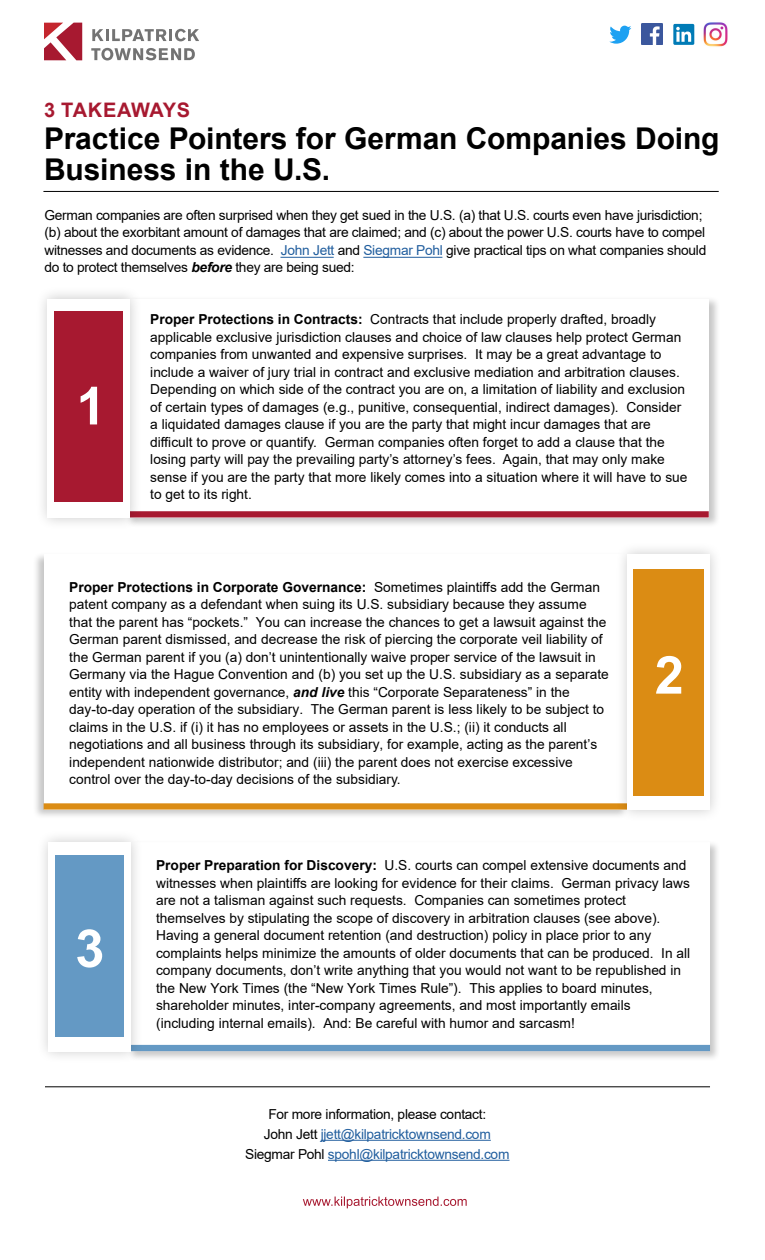
<style>
.page{position:relative;width:765px;height:1260px;background:#fff}
.page>*{position:absolute;margin:0;border:0;box-sizing:border-box;transform-origin:0 0}
.t1{font:700 30px/31.2px "Arial";letter-spacing:-.005em;color:#000}
.t2{font:700 20px "Arial";letter-spacing:.01em;color:#a71930}
.t3{font:13.75px/17.5px "Arial";color:#000}
.t4{font:13.75px/17.5px "Arial";letter-spacing:-.02em;color:#000}
.t5{font:13.75px/20px "Arial";letter-spacing:-.02em;color:#215e9e;text-align:center}
.s1{font-style:inherit}
.s2{color:#215e9e}
.s3{font-weight:700;font-style:italic}
.s4{font-weight:700}
.s5{color:#000}
</style>
<div class="page">
<svg style="left:92px;top:29px;width:107px;height:12px"></svg>
<svg style="left:91px;top:48px;width:104px;height:12px"></svg>
<svg style="left:44px;top:23px;width:38px;height:37px"></svg>
<hr style="left:45px;top:1087px;width:665px;height:1px;background:#000">
<hr style="left:321px;top:1140px;width:170px;height:1px;background:#215e9e">
<hr style="left:328px;top:1160px;width:182px;height:1px;background:#215e9e">
<img style="left:642px;top:24px;width:21px;height:21px">
<svg style="left:609px;top:26px;width:22px;height:18px"></svg>
<div style="left:673px;top:24px;width:21px;height:21px;background:#007bb6;border-radius:2px"></div>
<svg style="left:676px;top:27px;width:15px;height:15px"></svg>
<hr style="left:280px;top:257px;width:54px;height:1px;background:#215e9e">
<hr style="left:363px;top:257px;width:79px;height:1px;background:#215e9e">
<svg style="left:303px;top:1197px;width:164px;height:11px"></svg>
<hr style="left:43px;top:191px;width:676px;height:1px;background:#000">
<img style="left:703px;top:22px;width:25px;height:25px">
<div style="left:125px;top:296px;width:596px;height:232px;background:#000;opacity:.22"></div>
<div style="left:126px;top:299px;width:583px;height:219px;background:#fff"></div>
<div style="left:125px;top:511px;width:584px;height:7px;background:#a71930"></div>
<div style="left:128px;top:840px;width:593px;height:221px;background:#000;opacity:.22"></div>
<div style="left:129px;top:842px;width:581px;height:209px;background:#fff"></div>
<div style="left:129px;top:1045px;width:581px;height:6px;background:#6499c4"></div>
<div style="left:36px;top:829px;width:107px;height:235px;background:#000;opacity:.21"></div>
<div style="left:49px;top:842px;width:82px;height:209px;background:#fff"></div>
<div style="left:56px;top:855px;width:68px;height:182px;background:#6499c4"></div>
<svg style="left:77px;top:929px;width:25px;height:39px"></svg>
<div style="left:35px;top:286px;width:107px;height:244px;background:#000;opacity:.21"></div>
<div style="left:48px;top:299px;width:82px;height:219px;background:#fff"></div>
<div style="left:55px;top:311px;width:68px;height:191px;background:#a71930"></div>
<svg style="left:81px;top:387px;width:16px;height:37px"></svg>
<div style="left:33px;top:552px;width:595px;height:268px;background:#000;opacity:.22"></div>
<div style="left:44px;top:554px;width:583px;height:256px;background:#fff"></div>
<div style="left:44px;top:803px;width:584px;height:7px;background:#db8c14"></div>
<div style="left:615px;top:542px;width:107px;height:280px;background:#000;opacity:.21"></div>
<div style="left:628px;top:554px;width:82px;height:256px;background:#fff"></div>
<div style="left:633px;top:569px;width:71px;height:227px;background:#db8c14"></div>
<svg style="left:656px;top:656px;width:25px;height:38px"></svg>
<h2 class="t2" style="left:44px;top:96px;width:147px">3 TAKEAWAYS</h2>
<h1 class="t1" style="left:44px;top:123px;width:677px">Practice Pointers for German Companies Doing<br>Business in the U.S.</h1>
<p class="t4" style="left:44px;top:206px;width:663px">German companies are often surprised when they get sued in the U.S. (a) that U<span class="s1">.</span>S<span class="s1">.</span> courts even have jurisdiction; (b) about the exorbitant amount of damages that are claimed; and (c) <span class="s1">about</span> the power U<span class="s1">.</span>S. <span class="s1">c</span>ourts have to compel witnesses and documents as evidence. <span class="s2">John Jett</span> and <span class="s2">Siegmar Pohl</span> g<span class="s1">i</span>ve practical tips <span class="s1">on</span> what <span class="s1">c</span>ompanies should do to protect themselves <span class="s3">before</span> they are being sued:</p>
<p class="t3" style="left:150px;top:310px;width:539px"><span class="s4">Proper Protections in Contracts:</span> Contracts that include properly drafted, broadly applicable exclusive jurisdiction clauses and choice of law clauses help protect German companies from unwanted and expensive surprises. It may be a great advantage to include a waiver of jury trial in contract and exclusive mediation and arbitration clauses<span class="s1">.<br></span>Depending on which side of the contract you are on, a limitation of liability and exclusion of certain types of damages (e.g., punitive, consequential, indirect damages). Consider a liquidated damages clause if you are the party that might incur damages that are difficult to prove or quantify. German companies often forget to add a clause that the losing party will pay the prevailing party’s attorney’s fees. Again, that may only make sense if you are the party that more likely comes into a situation where it will have to sue to get to its right.</p>
<p class="t3" style="left:69px;top:578px;width:541px"><span class="s4">Proper Protections in Corporate Governance:</span> Sometimes plaintiffs add the German patent company as a defendant when suing its U<span class="s1">.</span>S<span class="s1">.</span> subsidiary because they assume that the parent has “pockets<span class="s1">.</span>” You can increase the chances to get a lawsuit against the German parent dismissed, and decrease the risk of piercing the corporate veil liability of the German parent if you (a) don’t unintentionally waive proper service of the lawsuit in Germany via the Hague Convention and (b) you set up the U<span class="s1">.</span>S<span class="s1">.</span> subsidiary as a separate entity with independent governance, <span class="s3">and live</span> this “Corporate Separateness” in the day-to-day operation of the subsidiary. The German parent is less likely to be subject to claims in the U<span class="s1">.</span>S<span class="s1">.</span> if (i) it has no employees or assets in the U.S.; (ii) it conducts all negotiations and all business through its subsidiary, for example<span class="s1">,</span> acting as the parent’s independent nationwide distributor; and (iii) the parent does not exercise excessive control over the day-to-day decisions of the subsidiary.</p>
<p class="t3" style="left:156px;top:857px;width:536px"><span class="s4">Proper Preparation for Discovery:</span> U<span class="s1">.</span>S<span class="s1">.</span> courts can compel extensive documents and witnesses when plaintiffs are looking for evidence for their claims. German privacy laws are not a talisman against such requests. Companies can sometimes protect themselves by stipulating the scope of discovery in arbitration clauses (see above).<br>Having a general document retention (and destruction) policy in place prior to any complaints helps minimize the amounts of older documents that can be produced. In all company documents, don’t write a<span class="s1">n</span>ything that you would not want to be republished in the New York Times (the “New York Times Rule”). This applies to board minutes, shareholder minutes, inter-company agreements, and most importantly emails (including internal emails). And: <span class="s1">Be c</span>areful with humor and sarcasm!</p>
<p class="t5" style="left:245px;top:1104px;width:266px"><span class="s5">For more information, please contact:<br>John Jett</span> jjett@kilpatricktownsend.com<br><span class="s5">Siegmar Pohl</span> spohl@kilpatricktownsend.com</p>
</div>
